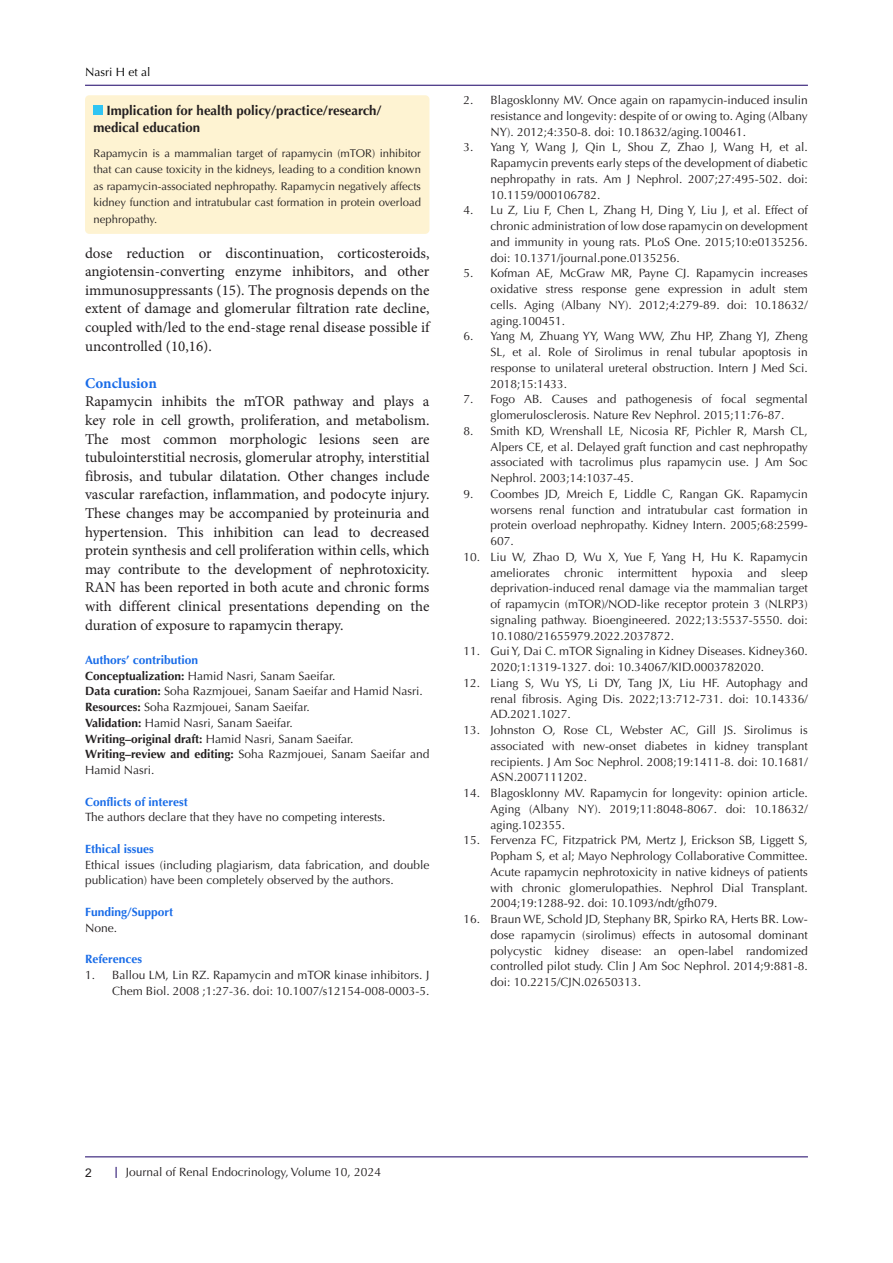
<style>
.page{position:relative;width:893px;height:1263px;background:#fff}
.page>*{position:absolute;margin:0;border:0;box-sizing:border-box;transform-origin:0 0}
.t1{font:15px/18.6px "Minion Pro";color:#231f20;text-align:justify}
.t2{font:700 15px "Minion Pro";color:#196ce8}
.t3{font:700 13.5px/16.5px "Optima LT Std";color:#231f20}
.t4{font:12px/15.8px "Optima LT Std";color:#231f20;text-align:justify}
.t5{font:700 12px "Optima LT Std";color:#196ce8}
.t6{font:12px "Optima LT Std";color:#000001}
.t7{font:12px "Arial";color:#231f20}
.t8{font:11.25px/16.5px "Optima LT Std";color:#231f20;text-align:justify}
.s1{font-weight:700}
</style>
<div class="page">
<hr style="left:85px;top:1156px;width:723px;height:1px;background:#190066">
<hr style="left:85px;top:85px;width:723px;height:1px;background:#190066">
<div style="left:85px;top:95px;width:344px;height:139px;background:#fef3d2;border-radius:4px"></div>
<div style="left:94px;top:106px;width:9px;height:9px;background:#30c5f3"></div>
<p class="t6" style="left:85px;top:65px;width:67px">Nasri H et al</p>
<p class="t3" style="left:94px;top:103px;width:290px;text-indent:13px">Implication for health policy/practice/research/ medical education</p>
<p class="t8" style="left:94px;top:145px;width:329px">Rapamycin is a mammalian target of rapamycin (mTOR) inhibitor that can cause toxicity in the kidneys, leading to a condition known as rapamycin-associated nephropathy. Rapamycin negatively affects kidney function and intratubular cast formation in protein overload nephropathy.</p>
<p class="t1" style="left:85px;top:244px;width:346px">dose reduction or discontinuation, corticosteroids, angiotensin-converting enzyme inhibitors, and other immunosuppressants (15). The prognosis depends on the extent of damage and glomerular filtration rate decline, coupled with/led to the end-stage renal disease possible if uncontrolled (10,16).</p>
<p class="t2" style="left:85px;top:372px;width:73px">Conclusion</p>
<p class="t1" style="left:85px;top:392px;width:346px">Rapamycin inhibits the mTOR pathway and plays a key role in cell growth, proliferation, and metabolism.<br>The most common morphologic lesions seen are tubulointerstitial necrosis, glomerular atrophy, interstitial fibrosis, and tubular dilatation. Other changes include vascular rarefaction, inflammation, and podocyte injury.<br>These changes may be accompanied by proteinuria and hypertension. This inhibition can lead to decreased protein synthesis and cell proliferation within cells, which may contribute to the development of nephrotoxicity.<br>RAN has been reported in both acute and chronic forms with different clinical presentations depending on the duration of exposure to rapamycin therapy.</p>
<p class="t5" style="left:85px;top:653px;width:115px">Authors’ contribution</p>
<p class="t4" style="left:85px;top:668px;width:252px"><span class="s1">Conceptualization:</span> Hamid Nasri, Sanam Saeifar.</p>
<p class="t4" style="left:85px;top:684px;width:339px"><span class="s1">Data curation:</span> Soha Razmjouei, Sanam Saeifar and Hamid Nasri.</p>
<p class="t4" style="left:85px;top:699px;width:226px"><span class="s1">Resources:</span> Soha Razmjouei, Sanam Saeifar.</p>
<p class="t4" style="left:85px;top:715px;width:209px"><span class="s1">Validation:</span> Hamid Nasri, Sanam Saeifar.</p>
<p class="t4" style="left:85px;top:731px;width:270px"><span class="s1">Writing–original draft:</span> Hamid Nasri, Sanam Saeifar.</p>
<p class="t4" style="left:85px;top:747px;width:346px"><span class="s1">Writing–review and editing:</span> Soha Razmjouei, Sanam Saeifar and<br>Hamid Nasri.</p>
<p class="t5" style="left:85px;top:795px;width:104px">Conflicts of interest</p>
<p class="t4" style="left:85px;top:810px;width:302px">The authors declare that they have no competing interests.</p>
<p class="t5" style="left:85px;top:842px;width:70px">Ethical issues</p>
<p class="t4" style="left:85px;top:857px;width:346px">Ethical issues (including plagiarism, data fabrication, and double publication) have been completely observed by the authors.</p>
<p class="t5" style="left:85px;top:905px;width:90px">Funding/Support</p>
<p class="t4" style="left:85px;top:920px;width:34px">None.</p>
<p class="t5" style="left:85px;top:952px;width:58px">References</p>
<p class="t4" style="left:85px;top:967px;width:346px;text-align:right">1. Ballou LM, Lin RZ. Rapamycin and mTOR kinase inhibitors. J<br>Chem Biol. 2008 ;1:27-36. doi: 10.1007/s12154-008-0003-5.</p>
<p class="t4" style="left:490px;top:92px;width:319px;text-indent:-27px">2. Blagosklonny MV. Once again on rapamycin-induced insulin resistance and longevity: despite of or owing to. Aging (Albany NY). 2012;4:350-8. doi: 10.18632/aging.100461.</p>
<p class="t4" style="left:490px;top:140px;width:319px;text-indent:-27px">3. Yang Y, Wang J, Qin L, Shou Z, Zhao J, Wang H, et al.<br>Rapamycin prevents early steps of the development of diabetic nephropathy in rats. Am J Nephrol. 2007;27:495-502. doi:<br>10.1159/000106782.</p>
<p class="t4" style="left:490px;top:203px;width:319px;text-indent:-27px">4. Lu Z, Liu F, Chen L, Zhang H, Ding Y, Liu J, et al. Effect of chronic administration of low dose rapamycin on development and immunity in young rats. PLoS One. 2015;10:e0135256. doi: 10.1371/journal.pone.0135256.</p>
<p class="t4" style="left:490px;top:266px;width:319px;text-indent:-27px">5. Kofman AE, McGraw MR, Payne CJ. Rapamycin increases oxidative stress response gene expression in adult stem cells. Aging (Albany NY). 2012;4:279-89. doi: 10.18632/ aging.100451.</p>
<p class="t4" style="left:490px;top:329px;width:319px;text-indent:-27px">6. Yang M, Zhuang YY, Wang WW, Zhu HP, Zhang YJ, Zheng SL, et al. Role of Sirolimus in renal tubular apoptosis in response to unilateral ureteral obstruction. Intern J Med Sci.<br>2018;15:1433.</p>
<p class="t4" style="left:463px;top:392px;width:346px;text-align:center">7. Fogo AB. Causes and pathogenesis of focal segmental glomerulosclerosis. Nature Rev Nephrol. 2015;11:76-87.</p>
<p class="t4" style="left:490px;top:423px;width:319px;text-indent:-27px">8. Smith KD, Wrenshall LE, Nicosia RF, Pichler R, Marsh CL, Alpers CE, et al. Delayed graft function and cast nephropathy associated with tacrolimus plus rapamycin use. J Am Soc Nephrol. 2003;14:1037-45.</p>
<p class="t4" style="left:490px;top:486px;width:319px;text-indent:-27px">9. Coombes JD, Mreich E, Liddle C, Rangan GK. Rapamycin worsens renal function and intratubular cast formation in protein overload nephropathy. Kidney Intern. 2005;68:2599- 607.</p>
<p class="t4" style="left:490px;top:549px;width:319px;text-indent:-27px">10. Liu W, Zhao D, Wu X, Yue F, Yang H, Hu K. Rapamycin ameliorates chronic intermittent hypoxia and sleep deprivation-induced renal damage via the mammalian target of rapamycin (mTOR)/NOD-like receptor protein 3 (NLRP3) signaling pathway. Bioengineered. 2022;13:5537-5550. doi:<br>10.1080/21655979.2022.2037872.</p>
<p class="t4" style="left:490px;top:644px;width:319px;text-indent:-27px">11. Gui Y, Dai C. mTOR Signaling in Kidney Diseases. Kidney360.<br>2020;1:1319-1327. doi: 10.34067/KID.0003782020.</p>
<p class="t4" style="left:490px;top:675px;width:319px;text-indent:-27px">12. Liang S, Wu YS, Li DY, Tang JX, Liu HF. Autophagy and renal fibrosis. Aging Dis. 2022;13:712-731. doi: 10.14336/ AD.2021.1027.</p>
<p class="t4" style="left:490px;top:722px;width:319px;text-indent:-27px">13. Johnston O, Rose CL, Webster AC, Gill JS. Sirolimus is associated with new-onset diabetes in kidney transplant recipients. J Am Soc Nephrol. 2008;19:1411-8. doi: 10.1681/ ASN.2007111202.</p>
<p class="t4" style="left:490px;top:785px;width:319px;text-indent:-27px">14. Blagosklonny MV. Rapamycin for longevity: opinion article.<br>Aging (Albany NY). 2019;11:8048-8067. doi: 10.18632/ aging.102355.</p>
<p class="t4" style="left:490px;top:833px;width:319px;text-indent:-27px">15. Fervenza FC, Fitzpatrick PM, Mertz J, Erickson SB, Liggett S, Popham S, et al; Mayo Nephrology Collaborative Committee.<br>Acute rapamycin nephrotoxicity in native kidneys of patients with chronic glomerulopathies. Nephrol Dial Transplant.<br>2004;19:1288-92. doi: 10.1093/ndt/gfh079.</p>
<p class="t4" style="left:490px;top:911px;width:319px;text-indent:-27px">16. Braun WE, Schold JD, Stephany BR, Spirko RA, Herts BR. Low&shy;dose rapamycin (sirolimus) effects in autosomal dominant polycystic kidney disease: an open-label randomized controlled pilot study. Clin J Am Soc Nephrol. 2014;9:881-8. doi: 10.2215/CJN.02650313.</p>
<p class="t7" style="left:85px;top:1164px;width:8px">2</p>
<p class="t4" style="left:126px;top:1164px;width:257px">Journal of Renal Endocrinology, Volume 10, 2024</p>
</div>
